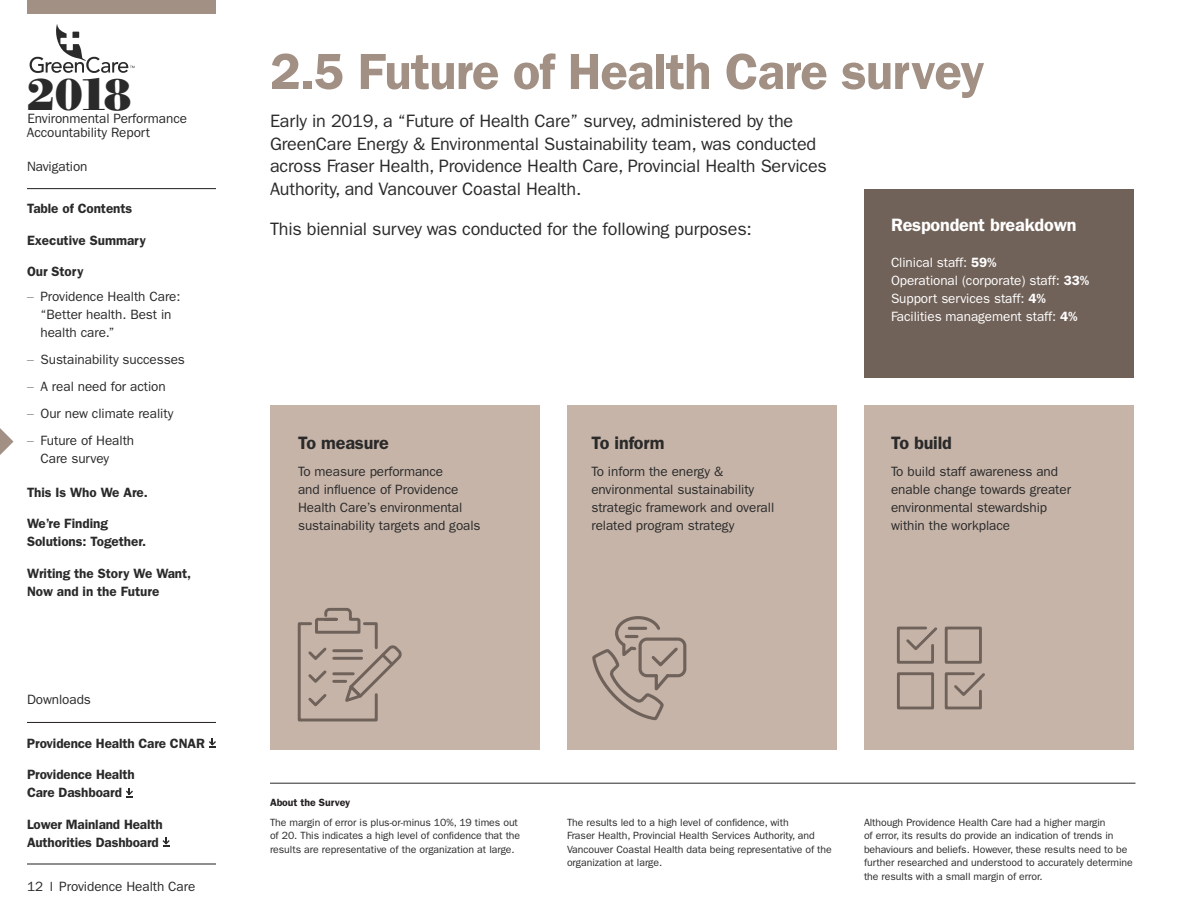
<style>
.page{position:relative;width:1188px;height:918px;background:#fff}
.page>*{position:absolute;margin:0;border:0;box-sizing:border-box;transform-origin:0 0}
.t1{font:600 51px "ITC Franklin Gothic Std";letter-spacing:-.02em;color:#a29085}
.t2{font:800 45px "Bodoni Serial";color:#2a2a2a}
.Body__Intro{font:18px/22.5px "ITC Franklin Gothic Std";letter-spacing:-.01em;color:#2a2a2a}
.t3{font:600 18px "ITC Franklin Gothic Std";letter-spacing:-.01em;color:#2a2a2a}
.t4{font:600 18px "ITC Franklin Gothic Std";letter-spacing:-.01em;color:#fff}
.Body_Text{font:13.5px/18px "ITC Franklin Gothic Std";letter-spacing:-.005em;color:#2a2a2a}
.t5{font:600 13.5px/18px "ITC Franklin Gothic Std";letter-spacing:-.005em;color:#2a2a2a}
.t6{font:13.5px "ITC Franklin Gothic Std";letter-spacing:-.005em;color:#fff}
.Footnote_Body{font:10.5px/13.5px "ITC Franklin Gothic Std";letter-spacing:-.005em;color:#2a2a2a}
.Footnote_Headline__S{font:600 10.5px "ITC Franklin Gothic Std";letter-spacing:-.005em;color:#231f20}
.s1{color:#949494}
.s2{font-weight:600}
</style>
<div class="page">
<div style="left:270px;top:405px;width:270px;height:345px;background:#c6b4a8"></div>
<div style="left:567px;top:405px;width:270px;height:345px;background:#c6b4a8"></div>
<div style="left:864px;top:405px;width:270px;height:345px;background:#c6b4a8"></div>
<div style="left:864px;top:189px;width:270px;height:189px;background:#716259"></div>
<div style="left:945px;top:627px;width:37px;height:37px;border:3px solid #6f625a"></div>
<div style="left:897px;top:672px;width:37px;height:37px;border:3px solid #6f625a"></div>
<svg style="left:897px;top:626px;width:40px;height:38px"></svg>
<svg style="left:944px;top:672px;width:41px;height:38px"></svg>
<svg style="left:297px;top:608px;width:105px;height:114px"></svg>
<div style="left:639px;top:638px;width:47px;height:39px;border:3px solid #6f625a;border-radius:7px"></div>
<svg style="left:592px;top:616px;width:89px;height:105px"></svg>
<hr style="left:270px;top:783px;width:866px;height:1px;background:#2a2a2a">
<hr style="left:27px;top:188px;width:189px;height:1px;background:#231f20">
<svg style="left:30px;top:24px;width:104px;height:49px"></svg>
<svg style="left:209px;top:738px;width:7px;height:10px"></svg>
<svg style="left:126px;top:788px;width:7px;height:9px"></svg>
<svg style="left:163px;top:837px;width:7px;height:10px"></svg>
<hr style="left:27px;top:722px;width:189px;height:1px;background:#231f20">
<hr style="left:27px;top:864px;width:189px;height:1px;background:#231f20">
<div style="left:27px;top:0;width:189px;height:14px;background:#a29085"></div>
<svg style="left:0;top:428px;width:14px;height:27px"></svg>
<h2 class="t2" style="left:26px;top:64px;width:108px">2018</h2>
<p class="Body_Text" style="left:27px;top:112px;width:162px;line-height:13.5px">Environmental Performance<br>Accountability Report</p>
<p class="Body_Text" style="left:27px;top:158px;width:62px">Navigation</p>
<p class="t5" style="left:27px;top:200px;width:107px">Table of Contents</p>
<p class="t5" style="left:27px;top:231px;width:120px">Executive Summary</p>
<p class="t5" style="left:27px;top:263px;width:58px">Our Story</p>
<p class="Body_Text" style="left:40px;top:288px;width:142px;text-indent:-14px"><span class="s1">–</span> Providence Health Care: “Better health. Best in health care.”</p>
<p class="Body_Text" style="left:27px;top:351px;width:160px"><span class="s1">–</span> Sustainability successes</p>
<p class="Body_Text" style="left:27px;top:378px;width:140px"><span class="s1">–</span> A real need for action</p>
<p class="Body_Text" style="left:27px;top:405px;width:148px"><span class="s1">–</span> Our new climate reality</p>
<p class="Body_Text" style="left:40px;top:432px;width:95px;text-indent:-14px"><span class="s1">–</span> Future of Health<br>Care survey</p>
<p class="t5" style="left:27px;top:483px;width:122px">This Is Who We Are.</p>
<p class="t5" style="left:27px;top:515px;width:121px">We’re Finding<br>Solutions: Together.</p>
<p class="t5" style="left:27px;top:564px;width:166px">Writing the Story We Want,<br>Now and in the Future</p>
<p class="Body_Text" style="left:27px;top:690px;width:65px">Downloads</p>
<p class="t5" style="left:27px;top:734px;width:180px">Providence Health Care CNAR</p>
<p class="t5" style="left:27px;top:766px;width:109px">Providence Health<br>Care Dashboard</p>
<p class="t5" style="left:27px;top:815px;width:137px">Lower Mainland Health<br>Authorities Dashboard</p>
<p class="Body_Text" style="left:27px;top:878px;width:170px">12 Providence Health Care</p>
<h2 class="t1" style="left:270px;top:41px;width:716px">2.5 Future of Health Care survey</h2>
<p class="Body__Intro" style="left:270px;top:110px;width:558px">Early in 2019, a “Future of Health Care” survey, administered by the GreenCare Energy &amp; Environmental Sustainability team, was conducted across Fraser Health, Providence Health Care, Provincial Health Services Authority, and Vancouver Coastal Health.</p>
<p class="Body__Intro" style="left:270px;top:218px;width:483px">This biennial survey was conducted for the following purposes:</p>
<h4 class="t4" style="left:891px;top:215px;width:187px">Respondent breakdown</h4>
<p class="t6" style="left:891px;top:255px;width:107px">Clinical staff: <span class="s2">59%</span></p>
<p class="t6" style="left:891px;top:273px;width:200px">Operational (corporate) staff: <span class="s2">33%</span></p>
<p class="t6" style="left:891px;top:291px;width:156px">Support services staff: <span class="s2">4%</span></p>
<p class="t6" style="left:891px;top:309px;width:188px">Facilities management staff: <span class="s2">4%</span></p>
<h4 class="t3" style="left:298px;top:432px;width:92px">To measure</h4>
<p class="Body_Text" style="left:298px;top:463px;width:184px">To measure performance<br>and influence of Providence<br>Health Care’s environmental sustainability targets and goals</p>
<h4 class="t3" style="left:591px;top:432px;width:74px">To inform</h4>
<p class="Body_Text" style="left:591px;top:463px;width:184px">To inform the energy &amp; environmental sustainability strategic framework and overall related program strategy</p>
<h4 class="t3" style="left:891px;top:432px;width:63px">To build</h4>
<p class="Body_Text" style="left:891px;top:463px;width:182px">To build staff awareness and enable change towards greater environmental stewardship within the workplace</p>
<p class="Footnote_Headline__S" style="left:270px;top:796px;width:82px">About the Survey</p>
<p class="Footnote_Body" style="left:270px;top:816px;width:252px">The margin of error is plus-or-minus 10%, 19 times out of 20. This indicates a high level of confidence that the results are representative of the organization at large.</p>
<p class="Footnote_Body" style="left:567px;top:816px;width:266px">The results led to a high level of confidence, with<br>Fraser Health, Provincial Health Services Authority, and Vancouver Coastal Health data being representative of the organization at large.</p>
<p class="Footnote_Body" style="left:864px;top:816px;width:270px">Although Providence Health Care had a higher margin<br>of error, its results do provide an indication of trends in behaviours and beliefs. However, these results need to be further researched and understood to accurately determine the results with a small margin of error.</p>
</div>
